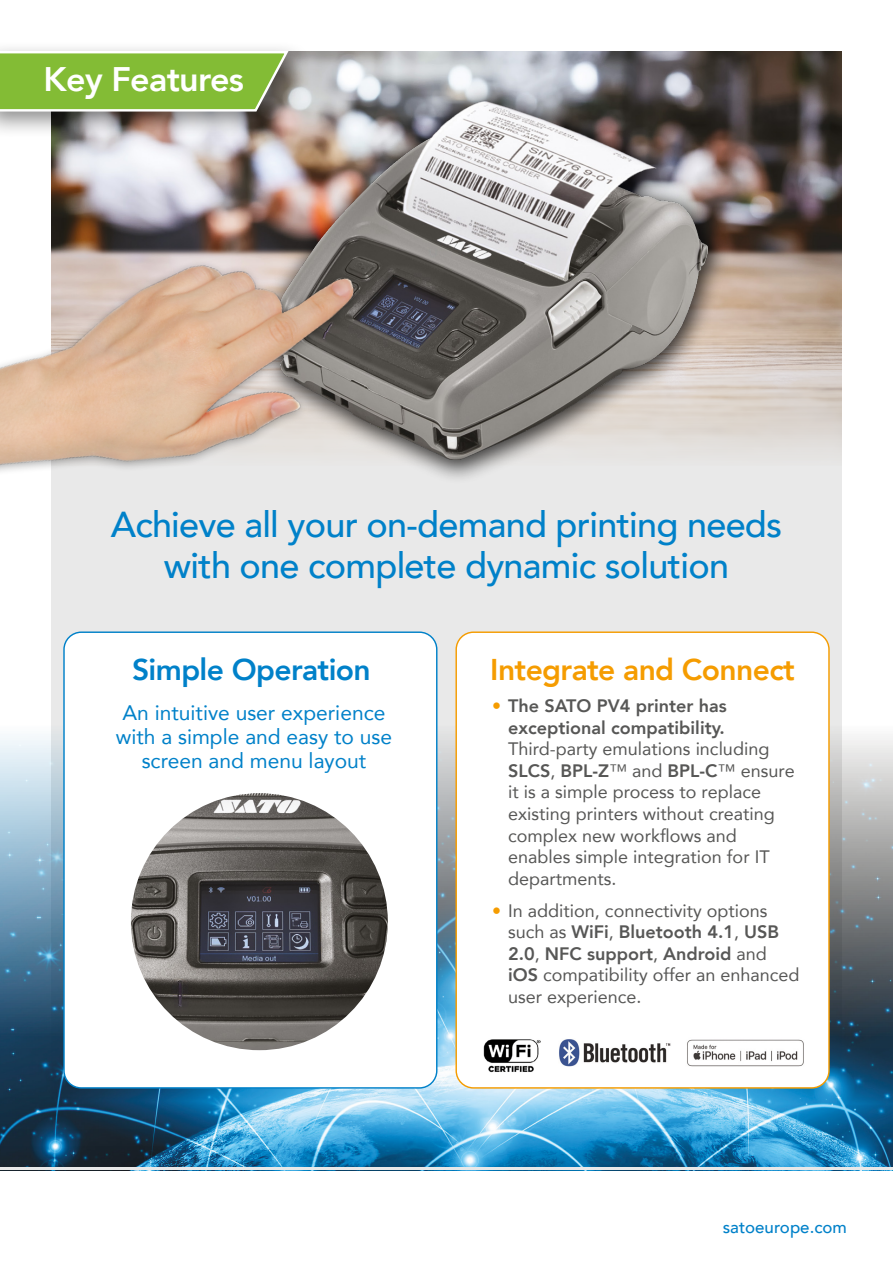
<style>
.page{position:relative;width:893px;height:1263px;background:#fff}
.page>*{position:absolute;margin:0;border:0;box-sizing:border-box;transform-origin:0 0}
.t1{font:500 36px/40.5px "Avenir";letter-spacing:-.02em;color:#0081c9;text-align:center}
.t2{font:800 34.05px "Avenir";letter-spacing:-.02em;color:#fff}
.t3{font:800 30px "Avenir";letter-spacing:-.02em;color:#f59c00}
.t4{font:800 30px "Avenir";letter-spacing:-.02em;color:#0081c9}
.t5{font:21px/24px "Avenir";color:#0081c9;text-align:center}
.t6{font:18px/21.6px "Avenir";color:#575756}
.t7{font:800 18px/21.6px "Avenir";color:#575756;text-align:right}
.t8{font:500 16.8px "Avenir";color:#0081c9}
.s1{font-weight:400;color:#f59c00}
.s2{font-weight:800}
.s3{font-style:inherit}
.s4{color:#f59c00}
</style>
<div class="page">
<div style="left:51px;top:51px;width:791px;height:1117px;background:#e9e9e9"></div>
<img style="left:0;top:725px;width:893px;height:443px">
<img style="left:51px;top:51px;width:791px;height:401px">
<hr style="left:0;top:1168px;width:893px;height:2px;background:#e9e9e9">
<div style="left:0;top:40px;width:311px;height:99px;background:#000;opacity:.45"></div>
<svg style="left:0;top:49px;width:290px;height:64px;background:#8fbf4d"></svg>
<div style="left:64px;top:632px;width:373px;height:456px;background:#fff;border-radius:17px"></div>
<div style="left:456px;top:632px;width:373px;height:456px;background:#fff;border-radius:17px"></div>
<div style="left:256px;top:85px;width:475px;height:400px;background:#000;opacity:.75"></div>
<img style="left:275px;top:97px;width:432px;height:362px">
<img style="left:0;top:146px;width:410px;height:339px">
<img style="left:128px;top:791px;width:262px;height:262px;border-radius:131px">
<img style="left:484px;top:1039px;width:56px;height:34px">
<img style="left:559px;top:1039px;width:112px;height:28px">
<img style="left:687px;top:1039px;width:117px;height:28px">
<h2 class="t2" style="left:44px;top:53px;width:202px">Key Features</h2>
<h1 class="t1" style="left:111px;top:502px;width:673px">Achieve all your on-demand printing needs with one complete dynamic solution</h1>
<h3 class="t4" style="left:132px;top:646px;width:240px">Simple Operation</h3>
<p class="t5" style="left:116px;top:700px;width:278px">An intuitive user experience with a simple and easy to use screen and menu layout</p>
<h3 class="t3" style="left:490px;top:646px;width:306px">Integrate and Connect</h3>
<p class="t7" style="left:492px;top:695px;width:236px"><span class="s1">•</span> The SATO PV4 printer has exceptional compatibility.</p>
<p class="t6" style="left:508px;top:738px;width:288px">Third-party emulations including<br><span class="s2">SLCS</span>, <span class="s2">BPL-Z</span><span class="s3">™</span> and <span class="s2">BPL-C</span><span class="s3">™</span> ensure it is a simple process to replace existing printers without creating complex new workflows and enables simple integration for IT departments.</p>
<p class="t6" style="left:508px;top:899px;width:293px;text-indent:-16px"><span class="s4">•</span> In addition, connectivity options such as <span class="s2">WiFi</span>, <span class="s2">Bluetooth 4.1</span>, <span class="s2">USB<br>2.0</span>, <span class="s2">NFC support</span>, <span class="s2">Android</span> and <span class="s2">iOS</span> compatibility offer an enhanced user experience.</p>
<p class="t8" style="left:723px;top:1213px;width:126px">satoeurope.com</p>
</div>
